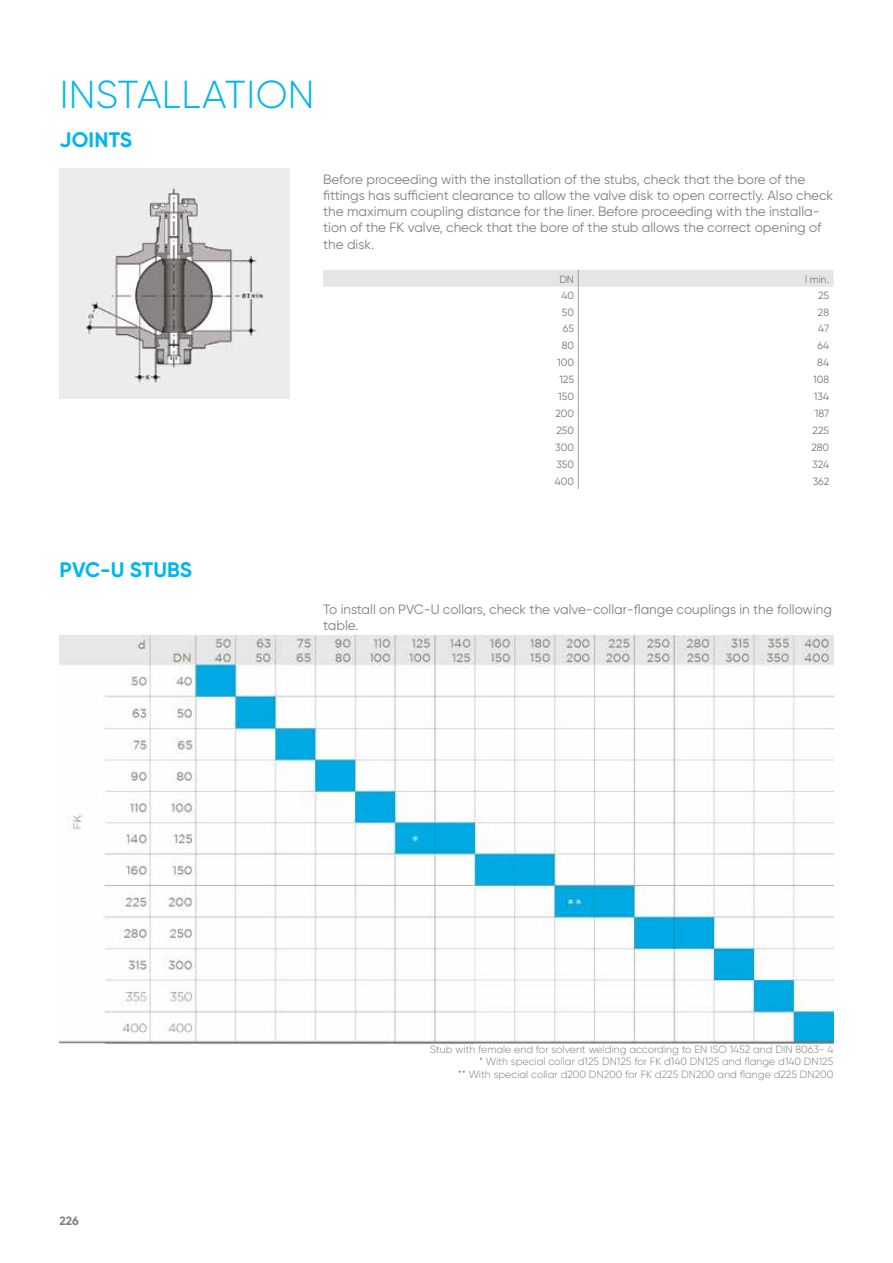
<style>
.page{position:relative;width:893px;height:1263px;background:#fff}
.page>*{position:absolute;margin:0;border:0;box-sizing:border-box;transform-origin:0 0}
.t1{font:300 39px "Gilroy";letter-spacing:.01em;color:#00b6ed}
.t2{font:700 21px "Gilroy";letter-spacing:.01em;color:#00b6ed}
.t3{font:13.5px/16.2px "Gilroy";color:#817f7d}
.t4{font:700 12px "Gilroy";color:#817f7d}
.t5{font:300 10.5px/12.6px "Gilroy";color:#817f7d;text-align:right}
.t6{font:10.5px "Gilroy";color:#7a7674}
</style>
<div class="page">
<img style="left:60px;top:169px;width:229px;height:229px">
<svg style="left:323px;top:270px;width:510px;height:219px"></svg>
<img style="left:59px;top:634px;width:774px;height:410px">
<h1 class="t1" style="left:60px;top:71px;width:256px">INSTALLATION</h1>
<h2 class="t2" style="left:60px;top:127px;width:74px">JOINTS</h2>
<p class="t3" style="left:323px;top:171px;width:512px">Before proceeding with the installation of the stubs, check that the bore of the fittings has sufficient clearance to allow the valve disk to open correctly. Also check the maximum coupling distance for the liner. Before proceeding with the installa&shy;tion of the FK valve, check that the bore of the stub allows the correct opening of the disk.</p>
<p class="t6" style="left:559px;top:272px;width:16px">DN</p>
<p class="t6" style="left:805px;top:272px;width:26px">l min.</p>
<p class="t6" style="left:561px;top:289px;width:14px">40</p>
<p class="t6" style="left:818px;top:289px;width:13px">25</p>
<p class="t6" style="left:562px;top:305px;width:14px">50</p>
<p class="t6" style="left:818px;top:305px;width:13px">28</p>
<p class="t6" style="left:563px;top:322px;width:13px">65</p>
<p class="t6" style="left:818px;top:322px;width:13px">47</p>
<p class="t6" style="left:562px;top:339px;width:14px">80</p>
<p class="t6" style="left:817px;top:339px;width:13px">64</p>
<p class="t6" style="left:557px;top:356px;width:18px">100</p>
<p class="t6" style="left:817px;top:356px;width:13px">84</p>
<p class="t6" style="left:559px;top:373px;width:16px">125</p>
<p class="t6" style="left:813px;top:373px;width:17px">108</p>
<p class="t6" style="left:558px;top:390px;width:17px">150</p>
<p class="t6" style="left:814px;top:390px;width:17px">134</p>
<p class="t6" style="left:555px;top:407px;width:20px">200</p>
<p class="t6" style="left:815px;top:407px;width:16px">187</p>
<p class="t6" style="left:556px;top:424px;width:19px">250</p>
<p class="t6" style="left:812px;top:424px;width:18px">225</p>
<p class="t6" style="left:555px;top:441px;width:20px">300</p>
<p class="t6" style="left:811px;top:441px;width:19px">280</p>
<p class="t6" style="left:556px;top:458px;width:19px">350</p>
<p class="t6" style="left:812px;top:458px;width:18px">324</p>
<p class="t6" style="left:555px;top:475px;width:21px">400</p>
<p class="t6" style="left:813px;top:475px;width:18px">362</p>
<h2 class="t2" style="left:60px;top:557px;width:134px">PVC-U STUBS</h2>
<p class="t3" style="left:323px;top:601px;width:510px">To install on PVC-U collars, check the valve-collar-flange couplings in the following table.</p>
<p class="t4" style="left:60px;top:1213px;width:21px">226</p>
<p class="t5" style="left:430px;top:1042px;width:405px">Stub with female end for solvent welding according to EN ISO 1452 and DIN 8063- 4 * With special collar d125 DN125 for FK d140 DN125 and flange d140 DN125<br>** With special collar d200 DN200 for FK d225 DN200 and flange d225 DN200</p>
</div>
